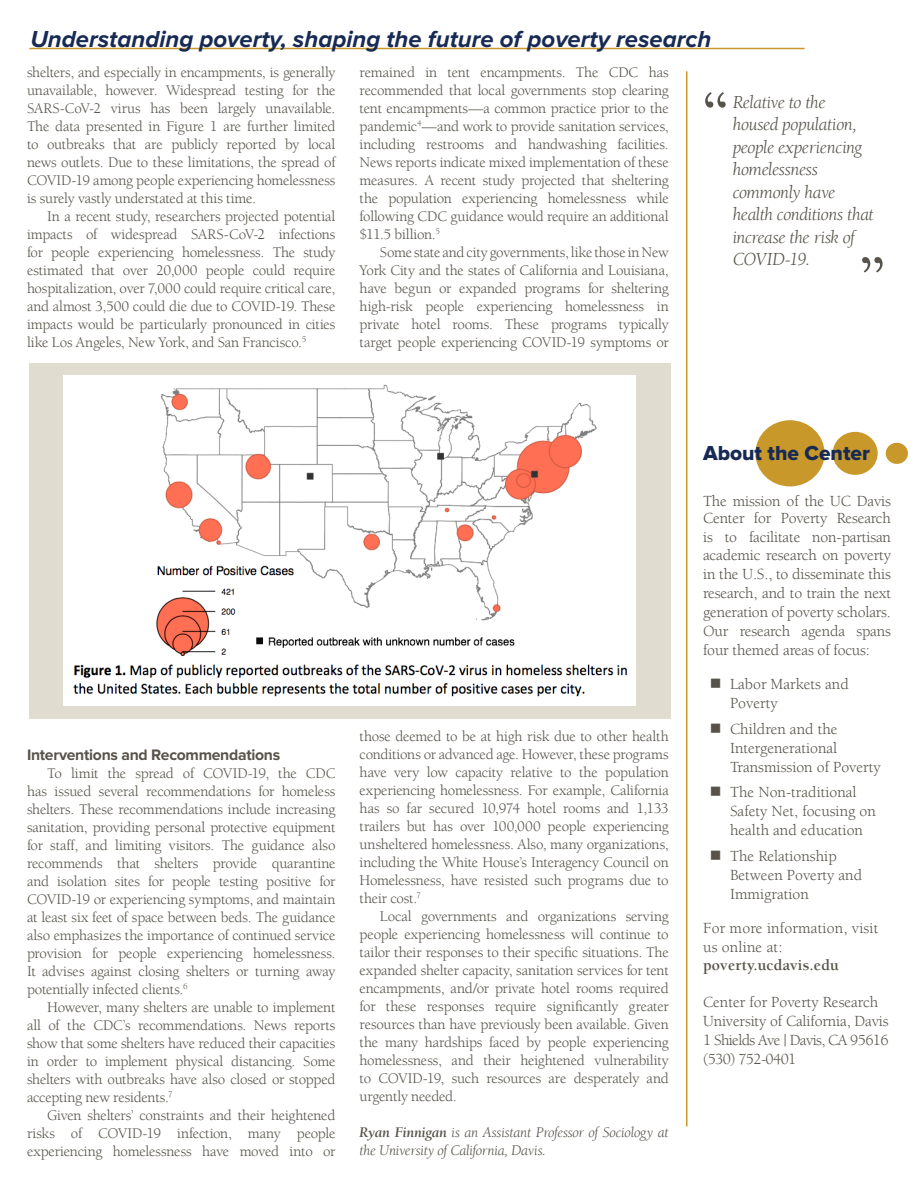
<style>
.page{position:relative;width:918px;height:1188px;background:#fff}
.page>*{position:absolute;margin:0;border:0;box-sizing:border-box;transform-origin:0 0}
.body_text__no_indent{font:700 61.5px "Berkeley UC Davis";color:#57534a}
.body_text__no_indent-2{font:italic 700 24px "Proxima Nova";color:#172a53}
.subhead{font:21px "Proxima Nova Extrabld";color:#172a53}
.body_text__indent{font:italic 18.75px/22.5px "Berkeley UC Davis";letter-spacing:-.025em;color:#57534a}
.sidebar_futura_text{font:15.75px/18.9px "Berkeley UC Davis";color:#57534a}
.body_text__no_indent-3{font:700 15.75px "Proxima Nova";letter-spacing:-.015em;color:#57534a}
.body_text__no_indent-4{font:15px/18px "Berkeley UC Davis";letter-spacing:-.015em;color:#57534a;text-align:justify}
.body_text__no_indent-5{font:italic 15px/18px "Berkeley UC Davis";letter-spacing:-.02em;color:#57534a}
.s1{font-weight:700}
</style>
<div class="page">
<div style="left:755px;top:420px;width:70px;height:66px;background:#c8982b;border-radius:50%"></div>
<div style="left:833px;top:432px;width:45px;height:43px;background:#c8982b;border-radius:50%"></div>
<div style="left:886px;top:443px;width:22px;height:21px;background:#c8982b;border-radius:50%"></div>
<hr style="left:29px;top:48px;width:776px;height:1px;background:#c8982b">
<hr style="left:686px;top:71px;width:1px;height:1055px;background:#c8982b">
<div style="left:29px;top:363px;width:641px;height:356px;background:#e0ddd0"></div>
<img style="left:63px;top:376px;width:573px;height:330px">
<p class="body_text__no_indent-2" style="left:30px;top:25px;width:682px">Understanding poverty, shaping the future of poverty research</p>
<p class="body_text__no_indent-4" style="left:27px;top:63px;width:310px">shelters, and especially in encampments, is generally unavailable, however. Widespread testing for the SARS-CoV-2 virus has been largely unavailable.<br>The data presented in Figure 1 are further limited to outbreaks that are publicly reported by local news outlets. Due to these limitations, the spread of COVID-19 among people experiencing homelessness is surely vastly understated at this time.</p>
<p class="body_text__no_indent-4" style="left:27px;top:207px;width:310px;text-indent:20px">In a recent study, researchers projected potential impacts of widespread SARS-CoV-2 infections for people experiencing homelessness. The study estimated that over 20,000 people could require hospitalization, over 7,000 could require critical care, and almost 3,500 could die due to COVID-19. These impacts would be particularly pronounced in cities like Los Angeles, New York, and San Francisco.<sup>5</sup></p>
<p class="body_text__no_indent-4" style="left:360px;top:63px;width:311px">remained in tent encampments. The CDC has recommended that local governments stop clearing tent encampments—a common practice prior to the pandemic<sup>4</sup>—and work to provide sanitation services, including restrooms and handwashing facilities.<br>News reports indicate mixed implementation of these measures. A recent study projected that sheltering the population experiencing homelessness while following CDC guidance would require an additional $11.5 billion.<sup>5</sup></p>
<p class="body_text__no_indent-4" style="left:360px;top:243px;width:311px;text-indent:20px">Some state and city governments, like those in New York City and the states of California and Louisiana, have begun or expanded programs for sheltering high-risk people experiencing homelessness in private hotel rooms. These programs typically target people experiencing COVID-19 symptoms or</p>
<p class="body_text__no_indent" style="left:702px;top:76px;width:29px">“</p>
<p class="body_text__indent" style="left:733px;top:91px;width:143px">Relative to the housed population, people experiencing homelessness commonly have health conditions that increase the risk of<br>COVID-19.</p>
<p class="body_text__no_indent" style="left:859px;top:241px;width:29px">”</p>
<p class="body_text__no_indent-3" style="left:27px;top:746px;width:255px">Interventions and Recommendations</p>
<p class="body_text__no_indent-4" style="left:27px;top:764px;width:310px;text-indent:20px">To limit the spread of COVID-19, the CDC has issued several recommendations for homeless shelters. These recommendations include increasing sanitation, providing personal protective equipment for staff, and limiting visitors. The guidance also recommends that shelters provide quarantine and isolation sites for people testing positive for COVID-19 or experiencing symptoms, and maintain at least six feet of space between beds. The guidance also emphasizes the importance of continued service provision for people experiencing homelessness.<br>It advises against closing shelters or turning away potentially infected clients.<sup>6</sup></p>
<p class="body_text__no_indent-4" style="left:27px;top:998px;width:310px;text-indent:20px">However, many shelters are unable to implement all of the CDC’s recommendations. News reports show that some shelters have reduced their capacities in order to implement physical distancing. Some shelters with outbreaks have also closed or stopped accepting new residents.<sup>7</sup></p>
<p class="body_text__no_indent-4" style="left:27px;top:1106px;width:310px;text-indent:20px">Given shelters’ constraints and their heightened risks of COVID-19 infection, many people experiencing homelessness have moved into or</p>
<p class="body_text__no_indent-4" style="left:360px;top:727px;width:311px">those deemed to be at high risk due to other health conditions or advanced age. However, these programs have very low capacity relative to the population experiencing homelessness. For example, California has so far secured 10,974 hotel rooms and 1,133 trailers but has over 100,000 people experiencing unsheltered homelessness. Also, many organizations, including the White House’s Interagency Council on Homelessness, have resisted such programs due to their cost.<sup>7</sup></p>
<p class="body_text__no_indent-4" style="left:360px;top:907px;width:311px;text-indent:20px">Local governments and organizations serving people experiencing homelessness will continue to tailor their responses to their specific situations. The expanded shelter capacity, sanitation services for tent encampments, and/or private hotel rooms required for these responses require significantly greater resources than have previously been available. Given the many hardships faced by people experiencing homelessness, and their heightened vulnerability to COVID-19, such resources are desperately and urgently needed.</p>
<p class="body_text__no_indent-5" style="left:360px;top:1124px;width:311px"><span class="s1">Ryan Finnigan</span> is an Assistant Professor of Sociology at the University of California, Davis.</p>
<p class="subhead" style="left:703px;top:441px;width:168px">About the Center</p>
<p class="sidebar_futura_text" style="left:703px;top:493px;width:189px;line-height:16.5px">The mission of the UC Davis<br>Center for Poverty Research</p>
<p class="sidebar_futura_text" style="left:703px;top:527px;width:189px;text-align:justify">is to facilitate non-partisan academic research on poverty in the U.S., to disseminate this research, and to train the next generation of poverty scholars.<br>Our research agenda spans four themed areas of focus:</p>
<p class="sidebar_futura_text" style="left:730px;top:675px;width:120px;text-indent:-20px">■ Labor Markets and<br>Poverty</p>
<p class="sidebar_futura_text" style="left:730px;top:719px;width:152px;text-indent:-20px">■ Children and the<br>Intergenerational<br>Transmission of Poverty</p>
<p class="sidebar_futura_text" style="left:730px;top:783px;width:147px;text-indent:-20px">■ The Non-traditional<br>Safety Net, focusing on health and education</p>
<p class="sidebar_futura_text" style="left:730px;top:846px;width:134px;text-indent:-20px">■ The Relationship<br>Between Poverty and<br>Immigration</p>
<p class="sidebar_futura_text" style="left:703px;top:918px;width:177px">For more information, visit us online at: <span class="s1">poverty.ucdavis.edu</span></p>
<p class="sidebar_futura_text" style="left:703px;top:993px;width:177px">Center for Poverty Research</p>
<p class="sidebar_futura_text" style="left:703px;top:1012px;width:187px;text-align:justify">University of California, Davis 1 Shields Ave | Davis, CA 95616 (530) 752-0401</p>
</div>
